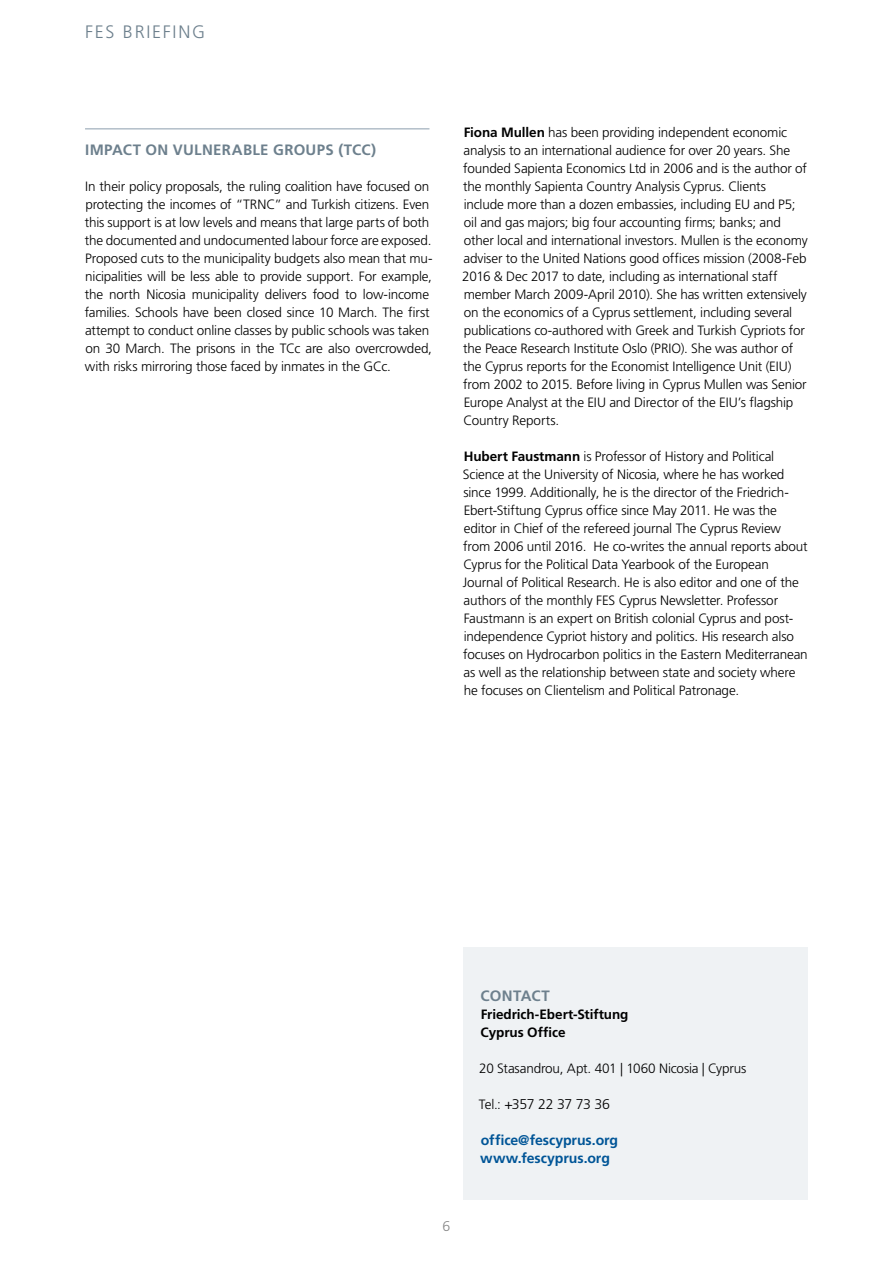
<style>
.page{position:relative;width:893px;height:1263px;background:#fff}
.page>*{position:absolute;margin:0;border:0;box-sizing:border-box;transform-origin:0 0}
.t1{font:300 18px "Frutiger LT Pro";letter-spacing:.095em;color:#6d808d}
.t2{font:700 15px "Frutiger LT Pro";letter-spacing:.02em;color:#6d808d}
.t3{font:700 14.1px/18px "Frutiger LT Pro";letter-spacing:-.005em;color:#005597}
.t4{font:300 14.1px "Frutiger LT Pro";letter-spacing:-.025em;color:#000}
.t5{font:300 14.1px "Frutiger LT Pro";color:#878787}
.t6{font:300 13.5px/18px "Frutiger LT Pro";letter-spacing:-.01em;color:#000}
.t7{font:700 13.5px/18px "Frutiger LT Pro";letter-spacing:-.005em;color:#000}
.s1{font-weight:700}
.s2{font-size:13.5px}
</style>
<div class="page">
<hr style="left:85px;top:128px;width:344px;height:2px;background:#b2bec8">
<div style="left:463px;top:947px;width:345px;height:252px;background:#eff2f4"></div>
<h1 class="t1" style="left:85px;top:22px;width:122px">FES BRIEFING</h1>
<p class="t2" style="left:85px;top:141px;width:292px">IMPACT ON VULNERABLE GROUPS (TCC)</p>
<p class="t6" style="left:85px;top:177px;width:349px">In their policy proposals, the ruling coalition have focused on protecting the incomes of “TRNC” and Turkish citizens. Even this support is at low levels and means that large parts of both the documented and undocumented labour force are exposed.<br>Proposed cuts to the municipality budgets also mean that mu&shy;nicipalities will be less able to provide support. For example, the north Nicosia municipality delivers food to low-income families. Schools have been closed since 10 March. The first attempt to conduct online classes by public schools was taken on 30 March. The prisons in the TCc are also overcrowded, with risks mirroring those faced by inmates in the GCc.</p>
<p class="t6" style="left:462px;top:123px;width:347px"><span class="s1">Fiona Mullen</span> has been providing independent economic analysis to an international audience for over 20 years. She founded Sapienta Economics Ltd in 2006 and is the author of the monthly Sapienta Country Analysis Cyprus. Clients include more than a dozen embassies, including EU and P5; oil and gas majors; big four accounting firms; banks; and other local and international investors. Mullen is the economy adviser to the United Nations good offices mission (2008-Feb 2016 &amp; Dec 2017 to date, including as international staff member March 2009-April 2010). She has written extensively on the economics of a Cyprus settlement, including several publications co-authored with Greek and Turkish Cypriots for the Peace Research Institute Oslo (PRIO). She was author of the Cyprus reports for the Economist Intelligence Unit (EIU) from 2002 to 2015. Before living in Cyprus Mullen was Senior Europe Analyst at the EIU and Director of the EIU’s flagship Country Reports.</p>
<p class="t6" style="left:463px;top:447px;width:346px"><span class="s1">Hubert Faustmann</span> is Professor of History and Political Science at the University of Nicosia, where he has worked since 1999. Additionally, he is the director of the Friedrich-Ebert-Stiftung Cyprus office since May 2011. He was the editor in Chief of the refereed journal The Cyprus Review from 2006 until 2016. He co-writes the annual reports about Cyprus for the Political Data Yearbook of the European Journal of Political Research. He is also editor and one of the authors of the monthly FES Cyprus Newsletter. Professor Faustmann is an expert on British colonial Cyprus and post&shy;independence Cypriot history and politics. His research also focuses on Hydrocarbon politics in the Eastern Mediterranean as well as the relationship between state and society where he focuses on Clientelism and Political Patronage.</p>
<p class="t5" style="left:443px;top:1218px;width:9px">6</p>
<p class="t2" style="left:481px;top:987px;width:71px">CONTACT</p>
<p class="t7" style="left:481px;top:1005px;width:149px">Friedrich-Ebert-Stiftung<br>Cyprus Office</p>
<p class="t6" style="left:479px;top:1059px;width:269px">20 Stasandrou, Apt. 401 | 1060 Nicosia | Cyprus</p>
<p class="t4" style="left:479px;top:1096px;width:133px"><span class="s2">Tel.:</span> +357 22 37 73 36</p>
<p class="t3" style="left:480px;top:1131px;width:139px">office@fescyprus.org www.fescyprus.org</p>
</div>
